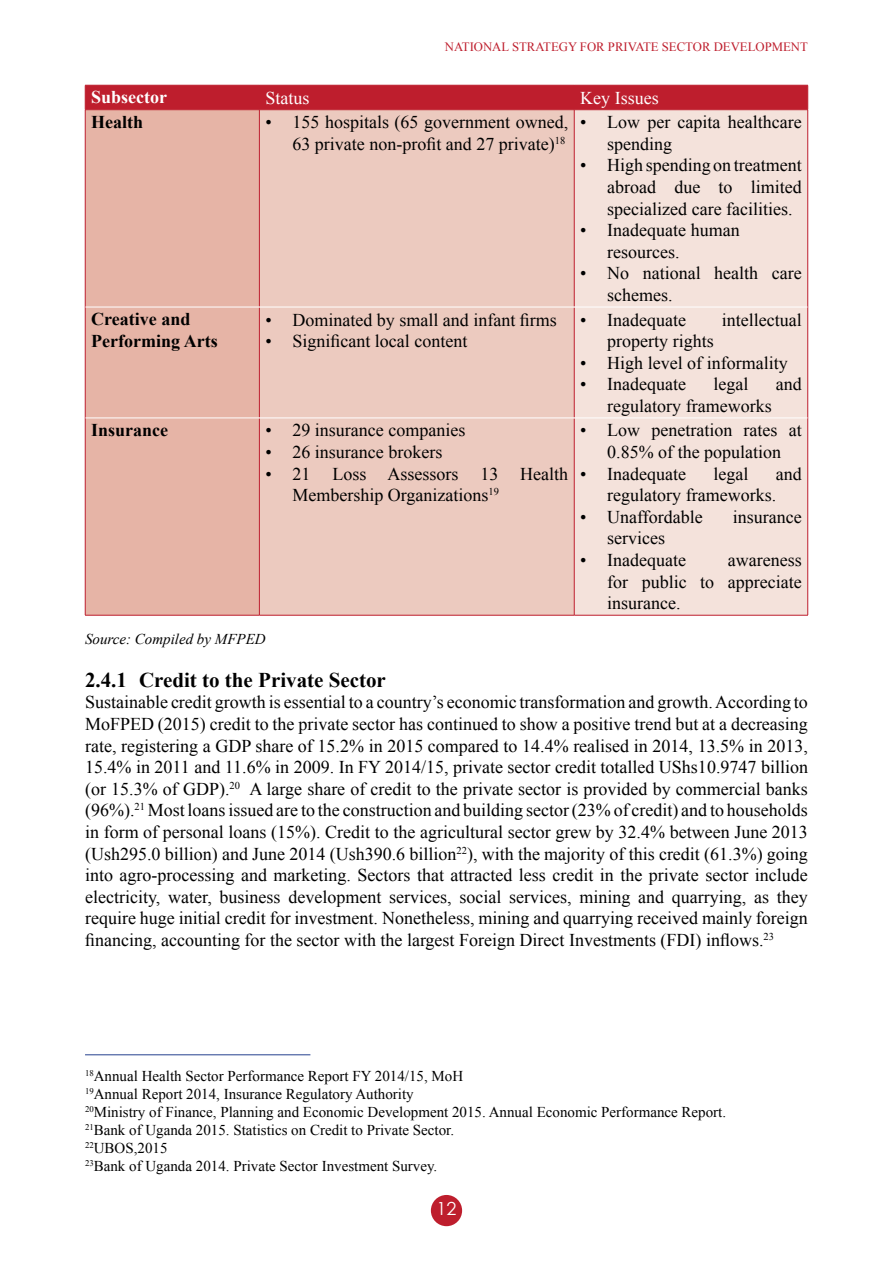
<style>
.page{position:relative;width:893px;height:1263px;background:#fff}
.page>*{position:absolute;margin:0;border:0;box-sizing:border-box;transform-origin:0 0}
.t1{font:700 21px "Times New Roman";color:#000}
.t2{font:18px/21.6px "Times New Roman";color:#000}
.t3{font:700 18px/21.6px "Times New Roman";color:#000}
.t4{font:18px "Times New Roman";color:#fff}
.t5{font:700 18px "Times New Roman";color:#fff}
.t6{font:18px "Century Gothic";color:#fff}
.t7{font:15px/18px "Times New Roman";color:#000}
.t8{font:italic 15px "Times New Roman";color:#000}
.t9{font:12.75px "Times New Roman";color:#be1e2d}
</style>
<div class="page">
<div style="left:431px;top:1195px;width:31px;height:31px;background:#be1e2d;border-radius:50%"></div>
<div style="left:86px;top:110px;width:173px;height:505px;background:#e6b4a6"></div>
<div style="left:260px;top:110px;width:314px;height:505px;background:#eccabf"></div>
<div style="left:575px;top:110px;width:232px;height:505px;background:#f4e2db"></div>
<div style="left:85px;top:85px;width:723px;height:24px;background:#be1e2d"></div>
<hr style="left:85px;top:109px;width:174px;height:1px;background:#be1e2d">
<hr style="left:259px;top:109px;width:315px;height:1px;background:#be1e2d">
<hr style="left:574px;top:109px;width:234px;height:1px;background:#be1e2d">
<hr style="left:85px;top:110px;width:1px;height:197px;background:#be1e2d">
<hr style="left:259px;top:110px;width:1px;height:197px;background:#be1e2d">
<hr style="left:574px;top:110px;width:1px;height:197px;background:#be1e2d">
<hr style="left:807px;top:110px;width:1px;height:197px;background:#be1e2d">
<hr style="left:85px;top:307px;width:1px;height:111px;background:#be1e2d">
<hr style="left:259px;top:307px;width:1px;height:110px;background:#be1e2d">
<hr style="left:574px;top:307px;width:1px;height:110px;background:#be1e2d">
<hr style="left:807px;top:307px;width:1px;height:111px;background:#be1e2d">
<hr style="left:85px;top:418px;width:1px;height:197px;background:#be1e2d">
<hr style="left:259px;top:418px;width:1px;height:197px;background:#be1e2d">
<hr style="left:574px;top:418px;width:1px;height:197px;background:#be1e2d">
<hr style="left:807px;top:418px;width:1px;height:197px;background:#be1e2d">
<hr style="left:85px;top:615px;width:174px;height:1px;background:#be1e2d">
<hr style="left:259px;top:615px;width:315px;height:1px;background:#be1e2d">
<hr style="left:574px;top:615px;width:234px;height:1px;background:#be1e2d">
<hr style="left:85px;top:307px;width:174px;height:1px;background:#fff">
<hr style="left:259px;top:307px;width:315px;height:1px;background:#fff">
<hr style="left:574px;top:307px;width:233px;height:1px;background:#fff">
<hr style="left:85px;top:417px;width:174px;height:1px;background:#fff">
<hr style="left:259px;top:417px;width:315px;height:1px;background:#fff">
<hr style="left:574px;top:417px;width:233px;height:1px;background:#fff">
<hr style="left:85px;top:1054px;width:225px;height:1px;background:#25408f">
<p class="t9" style="left:445px;top:38px;width:365px">NATIONAL STRATEGY FOR PRIVATE SECTOR DEVELOPMENT</p>
<p class="t5" style="left:91px;top:84px;width:77px">Subsector</p>
<p class="t4" style="left:265px;top:85px;width:46px">Status</p>
<p class="t4" style="left:580px;top:85px;width:80px">Key Issues</p>
<p class="t3" style="left:91px;top:111px;width:54px">Health</p>
<p class="t2" style="left:265px;top:111px;width:304px;text-align:right">• 155 hospitals (65 government owned,<br>63 private non-profit and 27 private)<sup>18</sup></p>
<p class="t2" style="left:607px;top:111px;width:196px;text-indent:-27px">• Low per capita healthcare spending</p>
<p class="t2" style="left:607px;top:154px;width:196px;text-align:justify;text-indent:-27px">• High spending on treatment abroad due to limited specialized care facilities.</p>
<p class="t2" style="left:607px;top:219px;width:134px;text-indent:-27px">• Inadequate human resources.</p>
<p class="t2" style="left:607px;top:262px;width:196px;text-indent:-27px">• No national health care schemes.</p>
<p class="t3" style="left:91px;top:308px;width:128px">Creative and<br>Performing Arts</p>
<p class="t2" style="left:265px;top:308px;width:293px">• Dominated by small and infant firms</p>
<p class="t2" style="left:580px;top:308px;width:107px">• Inadequate</p>
<p class="t2" style="left:722px;top:308px;width:81px">intellectual</p>
<p class="t2" style="left:607px;top:330px;width:108px">property rights</p>
<p class="t2" style="left:580px;top:351px;width:209px">• High level of informality</p>
<p class="t2" style="left:580px;top:373px;width:107px">• Inadequate</p>
<p class="t2" style="left:713px;top:373px;width:36px">legal</p>
<p class="t2" style="left:776px;top:373px;width:27px">and</p>
<p class="t2" style="left:607px;top:394px;width:166px">regulatory frameworks</p>
<p class="t2" style="left:265px;top:330px;width:203px">• Significant local content</p>
<p class="t3" style="left:91px;top:419px;width:79px">Insurance</p>
<p class="t2" style="left:265px;top:419px;width:201px">• 29 insurance companies</p>
<p class="t2" style="left:265px;top:441px;width:178px">• 26 insurance brokers</p>
<p class="t2" style="left:292px;top:462px;width:277px;text-indent:-27px">• 21 Loss Assessors 13 Health<br>Membership Organizations<sup>19</sup></p>
<p class="t2" style="left:580px;top:419px;width:223px;text-align:center">• Low penetration rates at<br>0.85% of the population</p>
<p class="t2" style="left:580px;top:462px;width:107px">• Inadequate</p>
<p class="t2" style="left:713px;top:462px;width:36px">legal</p>
<p class="t2" style="left:607px;top:462px;width:196px;text-indent:168px">and regulatory frameworks.</p>
<p class="t2" style="left:580px;top:505px;width:124px">• Unaffordable</p>
<p class="t2" style="left:733px;top:505px;width:70px">insurance</p>
<p class="t2" style="left:607px;top:527px;width:59px">services</p>
<p class="t2" style="left:580px;top:549px;width:107px">• Inadequate</p>
<p class="t2" style="left:607px;top:549px;width:196px;text-align:justify;text-indent:121px">awareness for public to appreciate insurance.</p>
<p class="t8" style="left:85px;top:628px;width:182px">Source: Compiled by MFPED</p>
<p class="t1" style="left:85px;top:665px;width:302px">2.4.1 Credit to the Private Sector</p>
<p class="t2" style="left:85px;top:691px;width:724px;text-align:justify">Sustainable credit growth is essential to a country’s economic transformation and growth. According to MoFPED (2015) credit to the private sector has continued to show a positive trend but at a decreasing rate, registering a GDP share of 15.2% in 2015 compared to 14.4% realised in 2014, 13.5% in 2013, 15.4% in 2011 and 11.6% in 2009. In FY 2014/15, private sector credit totalled UShs10.9747 billion (or 15.3% of GDP).<sup>20</sup> A large share of credit to the private sector is provided by commercial banks (96%).<sup>21</sup> Most loans issued are to the construction and building sector (23% of credit) and to households in form of personal loans (15%). Credit to the agricultural sector grew by 32.4% between June 2013 (Ush295.0 billion) and June 2014 (Ush390.6 billion<sup>22</sup>), with the majority of this credit (61.3%) going into agro-processing and marketing. Sectors that attracted less credit in the private sector include electricity, water, business development services, social services, mining and quarrying, as they require huge initial credit for investment. Nonetheless, mining and quarrying received mainly foreign financing, accounting for the sector with the largest Foreign Direct Investments (FDI) inflows.<sup>23</sup></p>
<p class="t7" style="left:85px;top:1066px;width:643px"><sup>18</sup>Annual Health Sector Performance Report FY 2014/15, MoH<br><sup>19</sup>Annual Report 2014, Insurance Regulatory Authority<br><sup>20</sup>Ministry of Finance, Planning and Economic Development 2015. Annual Economic Performance Report.<br><sup>21</sup>Bank of Uganda 2015. Statistics on Credit to Private Sector.<br><sup>22</sup>UBOS,2015<br><sup>23</sup>Bank of Uganda 2014. Private Sector Investment Survey.</p>
<p class="t6" style="left:436px;top:1195px;width:21px">12</p>
</div>
